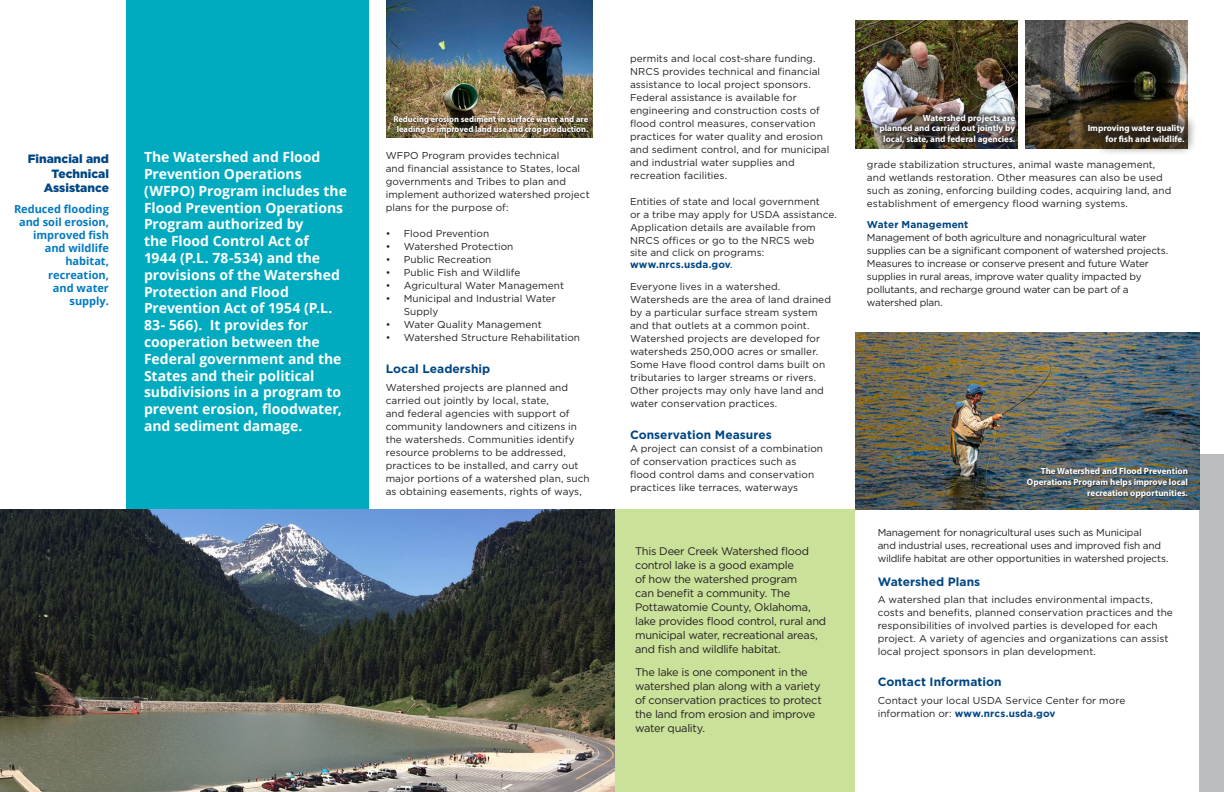
<style>
.page{position:relative;width:1224px;height:792px;background:#fff}
.page>*{position:absolute;margin:0;border:0;box-sizing:border-box;transform-origin:0 0}
.t1{font:700 14px/16.8px "Open Sans";letter-spacing:-.005em;color:#fff}
.t2{font:700 12px "Gotham";letter-spacing:.005em;color:#004684}
.t3{font:900 12px/14.4px "Gotham";color:#004684;text-align:right}
.t4{font:11px/14px "Gotham";letter-spacing:-.025em;color:#231f20}
.t5{font:700 11px/13.2px "Open Sans";color:#0079c2;text-align:right}
.t6{font:10px/13px "Gotham";letter-spacing:.005em;color:#231f20}
.t7{font:10px/13px "Gotham";letter-spacing:-.02em;color:#231f20}
.t8{font:700 10px "Gotham";letter-spacing:.015em;color:#004684}
.t9{font:700 9px/10.8px "Myriad Pro";color:#fff;text-align:right}
.t10{font:700 8.5px/10.2px "Myriad Pro";color:#fff;text-align:center}
.s1{font-weight:400;color:#231f20}
.s2{font-weight:700;color:#004684}
</style>
<div class="page">
<div style="left:126px;top:0;width:243px;height:792px;background:#00abc0"></div>
<div style="left:612px;top:510px;width:243px;height:282px;background:#cae19a"></div>
<img style="left:386px;top:0;width:207px;height:138px">
<img style="left:1026px;top:21px;width:162px;height:127px">
<img style="left:855px;top:21px;width:162px;height:127px">
<div style="left:1199px;top:454px;width:25px;height:338px;background:#bcbdc0"></div>
<div style="left:394px;top:115px;width:196px;height:21px;background:#231f20;opacity:.75"></div>
<div style="left:875px;top:109px;width:145px;height:40px;background:#231f20;opacity:.75"></div>
<img style="left:855px;top:333px;width:344px;height:177px">
<div style="left:1074px;top:110px;width:124px;height:46px;background:#231f20;opacity:.75"></div>
<div style="left:1027px;top:467px;width:163px;height:32px;background:#231f20;opacity:.75"></div>
<img style="left:0;top:510px;width:615px;height:282px">
<p class="t3" style="left:28px;top:152px;width:83px">Financial and<br>Technical<br>Assistance</p>
<p class="t5" style="left:14px;top:202px;width:96px">Reduced flooding and soil erosion, improved fish and wildlife habitat, recreation,<br>and water supply.</p>
<p class="t1" style="left:144px;top:148px;width:204px">The Watershed and Flood<br>Prevention Operations (WFPO) Program includes the<br>Flood Prevention Operations<br>Program authorized by<br>the Flood Control Act of<br>1944 (P.L. 78-534) and the provisions of the Watershed<br>Protection and Flood<br>Prevention Act of 1954 (P.L.<br>83- 566). It provides for cooperation between the<br>Federal government and the<br>States and their political subdivisions in a program to prevent erosion, floodwater, and sediment damage.</p>
<p class="t6" style="left:630px;top:52px;width:187px">permits and local cost-share funding.</p>
<p class="t6" style="left:630px;top:65px;width:201px">NRCS provides technical and financial assistance to local project sponsors.<br>Federal assistance is available for engineering and construction costs of flood control measures, conservation practices for water quality and erosion and sediment control, and for municipal and industrial water supplies and recreation facilities.</p>
<p class="t6" style="left:630px;top:195px;width:209px">Entities of state and local government<br>or a tribe may apply for USDA assistance.<br>Application details are available from NRCS offices or go to the NRCS web</p>
<p class="t6" style="left:630px;top:246px;width:136px">site and click on programs:</p>
<p class="t8" style="left:630px;top:258px;width:104px">www.nrcs.usda.gov<span class="s1">.</span></p>
<p class="t6" style="left:630px;top:280px;width:202px">Everyone lives in a watershed.<br>Watersheds are the area of land drained by a particular surface stream system and that outlets at a common point.<br>Watershed projects are developed for watersheds 250,000 acres or smaller.<br>Some Have flood control dams built on tributaries to larger streams or rivers.<br>Other projects may only have land and water conservation practices.</p>
<p class="t2" style="left:630px;top:427px;width:143px">Conservation Measures</p>
<p class="t6" style="left:630px;top:442px;width:195px">A project can consist of a combination of conservation practices such as flood control dams and conservation practices like terraces, waterways</p>
<p class="t10" style="left:393px;top:113px;width:196px">Reducing erosion sediment in surface water and are leading to improved land use and crop production.</p>
<p class="t9" style="left:879px;top:112px;width:137px">Watershed projects are<br>planned and carried out jointly by local, state, and federal agencies.</p>
<p class="t6" style="left:386px;top:149px;width:206px">WFPO Program provides technical<br>and financial assistance to States, local governments and Tribes to plan and implement authorized watershed project plans for the purpose of:</p>
<p class="t6" style="left:386px;top:227px;width:105px">• Flood Prevention</p>
<p class="t6" style="left:386px;top:240px;width:129px">• Watershed Protection</p>
<p class="t6" style="left:386px;top:253px;width:107px">• Public Recreation</p>
<p class="t6" style="left:386px;top:266px;width:136px">• Public Fish and Wildlife</p>
<p class="t6" style="left:386px;top:279px;width:180px">• Agricultural Water Management</p>
<p class="t6" style="left:404px;top:292px;width:154px;text-indent:-18px">• Municipal and Industrial Water<br>Supply</p>
<p class="t6" style="left:386px;top:318px;width:158px">• Water Quality Management</p>
<p class="t6" style="left:386px;top:331px;width:196px">• Watershed Structure Rehabilitation</p>
<p class="t2" style="left:386px;top:361px;width:106px">Local Leadership</p>
<p class="t6" style="left:386px;top:380px;width:206px">Watershed projects are planned and carried out jointly by local, state,<br>and federal agencies with support of community landowners and citizens in the watersheds. Communities identify resource problems to be addressed, practices to be installed, and carry out major portions of a watershed plan, such as obtaining easements, rights of ways,</p>
<p class="t9" style="left:1088px;top:122px;width:98px">Improving water quality for fish and wildlife.</p>
<p class="t6" style="left:867px;top:158px;width:306px">grade stabilization structures, animal waste management, and wetlands restoration. Other measures can also be used such as zoning, enforcing building codes, acquiring land, and establishment of emergency flood warning systems.</p>
<p class="t7" style="left:867px;top:218px;width:303px"><span class="s2">Water Management<br></span>Management of both agriculture and nonagricultural water supplies can be a significant component of watershed projects.<br>Measures to increase or conserve present and future Water supplies in rural areas, improve water quality impacted by pollutants, and recharge ground water can be part of a watershed plan.</p>
<p class="t9" style="left:1027px;top:465px;width:163px">The Watershed and Flood Prevention<br>Operations Program helps improve local recreation opportunities.</p>
<p class="t7" style="left:878px;top:526px;width:292px">Management for nonagricultural uses such as Municipal<br>and industrial uses, recreational uses and improved fish and wildlife habitat are other opportunities in watershed projects.</p>
<p class="t2" style="left:878px;top:574px;width:104px">Watershed Plans</p>
<p class="t6" style="left:878px;top:593px;width:297px">A watershed plan that includes environmental impacts, costs and benefits, planned conservation practices and the responsibilities of involved parties is developed for each project. A variety of agencies and organizations can assist local project sponsors in plan development.</p>
<p class="t2" style="left:878px;top:674px;width:125px">Contact Information</p>
<p class="t6" style="left:878px;top:694px;width:249px">Contact your local USDA Service Center for more information or: <span class="s2">www.nrcs.usda.gov</span></p>
<p class="t4" style="left:635px;top:544px;width:193px">This Deer Creek Watershed flood control lake is a good example<br>of how the watershed program<br>can benefit a community. The<br>Pottawatomie County, Oklahoma, lake provides flood control, rural and municipal water, recreational areas, and fish and wildlife habitat.</p>
<p class="t4" style="left:635px;top:665px;width:188px">The lake is one component in the watershed plan along with a variety of conservation practices to protect the land from erosion and improve water quality.</p>
</div>
